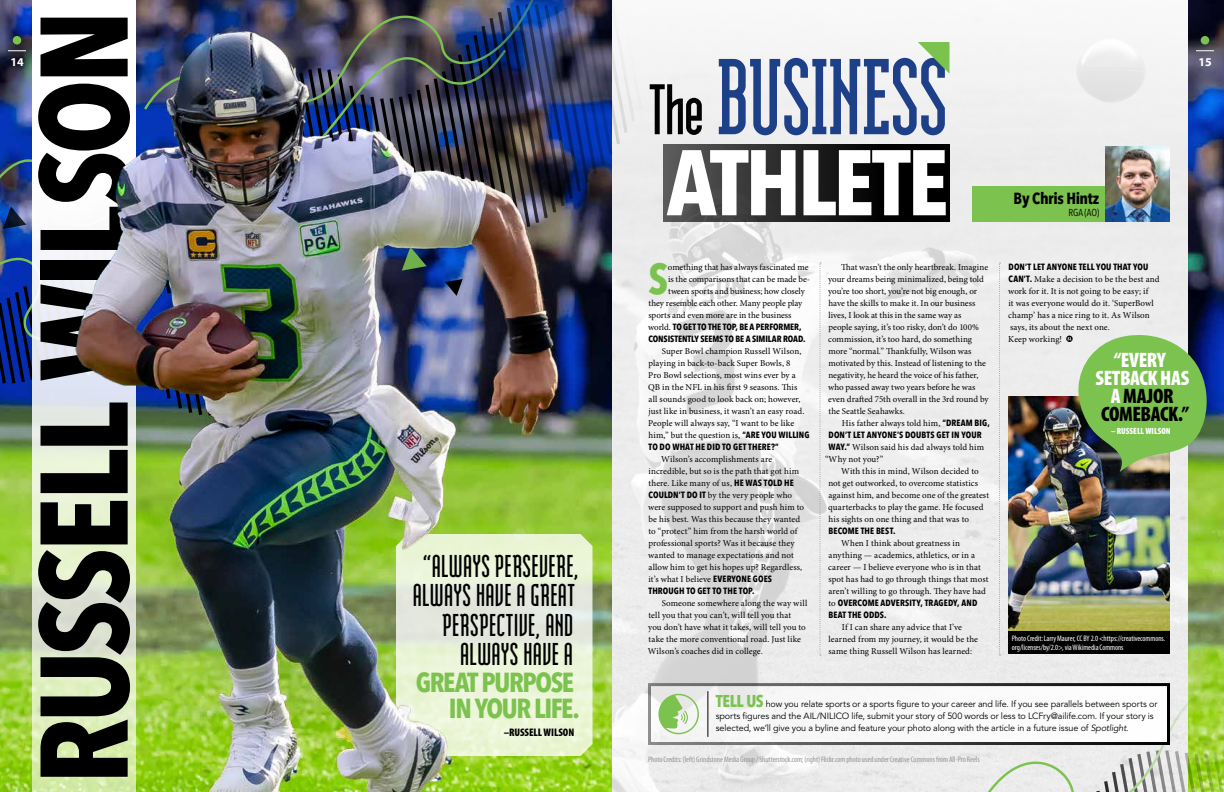
<style>
.page{position:relative;width:1224px;height:792px;background:#fff}
.page>*{position:absolute;margin:0;border:0;box-sizing:border-box;transform-origin:0 0}
.t1{font:700 condensed 123.1px "Avenir Next LT Pro";letter-spacing:-.04em;color:#000}
.t2{font:700 107.6px "Modula OT Serif";letter-spacing:-.025em;color:#1e4089}
.t3{font:700 condensed 92px "Avenir Next LT Pro";letter-spacing:-.035em;color:#fff}
.t4{font:700 condensed 42.9px "Avenir Next LT Pro";color:#7cc24f}
.t5{font:700 31.5px/29.5px "Modula OT Sans";letter-spacing:-.005em;color:#000;text-align:right}
.t6{font:700 condensed 27.3px/26.4px "Avenir Next LT Pro";letter-spacing:-.05em;color:#7cc24f;text-align:right}
.t7{font:900 condensed 21px/18px "Myriad Pro";letter-spacing:-.02em;color:#fff;text-align:center}
.t8{font:700 condensed 16px "Avenir Next LT Pro";letter-spacing:-.025em;color:#000}
.t9{font:700 12px "Myriad Pro";color:#fff}
.t10{font:900 condensed 11px "Myriad Pro";letter-spacing:-.005em;color:#000}
.t11{font:condensed 10px "Avenir Next LT Pro";color:#000}
.t12{font:9px/12px "Minion Pro";letter-spacing:.005em;color:#000}
.t13{font:9px/12px "Avenir LT Pro";letter-spacing:-.01em;color:#000}
.t14{font:700 condensed 9px/12px "Avenir Next LT Pro";letter-spacing:.01em;color:#000}
.t15{font:700 condensed 9px/12px "Avenir Next LT Pro";letter-spacing:-.01em;color:#000}
.t16{font:900 condensed 9px "Myriad Pro";letter-spacing:.005em;color:#fff}
.t17{font:condensed 8px "Myriad Pro";letter-spacing:-.005em;color:#939598}
.t18{font:condensed 8px/9px "Myriad Pro";letter-spacing:-.01em;color:#fff}
.s1{font-family:"Modula OT Sans";font-size:71.4px;color:#000}
.s2{font-family:"Avenir Next LT Pro";font-weight:700;font-stretch:condensed}
.s3{font-family:"Minion Pro";font-weight:400;font-stretch:normal}
.s4{color:#000}
.s5{font-family:"Avenir Next LT Pro";font-weight:700;font-stretch:condensed;font-size:17px;color:#7cc24f}
.s6{font-style:italic}
</style>
<div class="page">
<img style="left:612px;top:37px;width:576px;height:755px">
<img style="left:1188px;top:0;width:36px;height:679px">
<svg style="left:701px;top:144px;width:249px;height:78px;background:#1c1c1c"></svg>
<svg style="left:918px;top:42px;width:32px;height:32px"></svg>
<div style="left:972px;top:186px;width:135px;height:36px;background:#7cc24f"></div>
<img style="left:1105px;top:146px;width:65px;height:76px">
<svg style="left:775px;top:679px;width:449px;height:113px;background:#d9e2c9"></svg>
<div style="left:648px;top:683px;width:522px;height:62px;background:#fff;border:3px solid #000"></div>
<hr style="left:707px;top:691px;width:1px;height:46px;background:#000">
<svg style="left:658px;top:694px;width:41px;height:40px"></svg>
<img style="left:1008px;top:396px;width:162px;height:235px">
<div style="left:1008px;top:631px;width:162px;height:23px;background:#000"></div>
<img style="left:1066px;top:335px;width:141px;height:137px">
<svg style="left:820px;top:262px;width:1px;height:394px"></svg>
<svg style="left:999px;top:262px;width:2px;height:394px"></svg>
<img style="left:0;top:468px;width:594px;height:324px">
<img style="left:0;top:0;width:701px;height:468px">
<div style="left:13px;top:36px;width:8px;height:9px;background:#7cc24f;border-radius:50%"></div>
<svg style="left:1196px;top:50px;width:18px;height:1px"></svg>
<div style="left:1201px;top:36px;width:8px;height:9px;background:#7cc24f;border-radius:50%"></div>
<h1 class="t1" style="left:9px;top:785px;width:776px;rotate:-90deg">RUSSELL WILSON</h1>
<h2 class="t2" style="left:649px;top:43px;width:301px"><span class="s1">The</span> BUSINESS</h2>
<h3 class="t3" style="left:667px;top:127px;width:283px">ATHLETE</h3>
<h3 class="t9" style="left:10px;top:54px;width:15px">14</h3>
<h3 class="t9" style="left:1198px;top:54px;width:15px">15</h3>
<h3 class="t8" style="left:1014px;top:189px;width:87px">By Chris Hintz</h3>
<p class="t11" style="left:1069px;top:206px;width:32px">RGA (AO)</p>
<h3 class="t4" style="left:648px;top:253px;width:21px">S</h3>
<p class="t12" style="left:668px;top:261px;width:142px">omething that has always fascinated me</p>
<p class="t14" style="left:1009px;top:261px;width:141px">DON’T LET ANYONE TELL YOU THAT YOU</p>
<p class="t12" style="left:1008px;top:273px;width:153px"><span class="s2">CAN’T.</span> Make a decision to be the best and work for it. It is not going to be easy; if<br>it was everyone would do it. ‘SuperBowl champ’ has a nice ring to it. As Wilson says, its about the next one.<br>Keep working!</p>
<p class="t12" style="left:828px;top:261px;width:162px;text-indent:13px">That wasn’t the only heartbreak. Imagine your dreams being minimalized, being told you’re too short, you’re not big enough, or have the skills to make it. In our business lives, I look at this in the same way as<br>people saying, it’s too risky, don’t do 100% commission, it’s too hard, do something more “normal.” Thankfully, Wilson was motivated by this. Instead of listening to the negativity, he heard the voice of his father, who passed away two years before he was even drafted 75th overall in the 3rd round by the Seattle Seahawks.</p>
<p class="t12" style="left:842px;top:417px;width:150px">His father always told him, <span class="s2">“DREAM BIG,</span></p>
<p class="t14" style="left:829px;top:429px;width:154px">DON’T LET ANYONE’S DOUBTS GET IN YOUR</p>
<p class="t12" style="left:825px;top:441px;width:161px;text-indent:4px"><span class="s2">WAY.”</span> Wilson said his dad always told him “Why not you?”</p>
<p class="t12" style="left:828px;top:465px;width:162px;text-indent:13px">With this in mind, Wilson decided to not get outworked, to overcome statistics against him, and become one of the greatest quarterbacks to play the game. He focused his sights on one thing and that was to</p>
<p class="t14" style="left:829px;top:525px;width:69px">BECOME THE BEST.</p>
<p class="t12" style="left:828px;top:537px;width:162px;text-indent:13px">When I think about greatness in anything — academics, athletics, or in a career — I believe everyone who is in that spot has had to go through things that most aren’t willing to go through. They have had</p>
<p class="t14" style="left:829px;top:597px;width:150px"><span class="s3">to</span> OVERCOME ADVERSITY, TRAGEDY, AND<br>BEAT THE ODDS.</p>
<p class="t12" style="left:828px;top:621px;width:151px;text-indent:13px">If I can share any advice that I’ve learned from my journey, it would be the same thing Russell Wilson has learned:</p>
<p class="t12" style="left:668px;top:273px;width:143px">is the comparisons that can be made be-</p>
<p class="t12" style="left:668px;top:285px;width:138px">tween sports and business; how closely</p>
<p class="t12" style="left:648px;top:297px;width:155px">they resemble each other. Many people play</p>
<p class="t12" style="left:648px;top:309px;width:145px">sports and even more are in the business</p>
<p class="t15" style="left:648px;top:321px;width:159px"><span class="s3">world.</span> TO GET TO THE TOP, BE A PERFORMER,<br>CONSISTENTLY SEEMS TO BE A SIMILAR ROAD.</p>
<p class="t12" style="left:648px;top:345px;width:163px;text-indent:14px">Super Bowl champion Russell Wilson, playing in back-to-back Super Bowls, 8<br>Pro Bowl selections, most wins ever by a QB in the NFL in his first 9 seasons. This<br>all sounds good to look back on; however, just like in business, it wasn’t an easy road.<br>People will always say, “I want to be like him,” but the question is, <span class="s2">“ARE YOU WILLING</span></p>
<p class="t14" style="left:649px;top:441px;width:132px">TO DO WHAT HE DID TO GET THERE?”</p>
<p class="t12" style="left:648px;top:453px;width:157px;text-indent:13px">Wilson’s accomplishments are incredible, but so is the path that got him there. Like many of us, <span class="s2">HE WAS TOLD HE COULDN’T DO IT</span> by the very people who were supposed to support and push him to be his best. Was this because they wanted to “protect” him from the harsh world of professional sports? Was it because they wanted to manage expectations and not allow him to get his hopes up? Regardless, it’s what I believe <span class="s2">EVERYONE GOES</span></p>
<p class="t14" style="left:649px;top:585px;width:108px">THROUGH TO GET TO THE TOP.</p>
<p class="t12" style="left:648px;top:597px;width:161px;text-indent:14px">Someone somewhere along the way will tell you that you can’t, will tell you that<br>you don’t have what it takes, will tell you to take the more conventional road. Just like Wilson’s coaches did in college.</p>
<h3 class="t7" style="left:1096px;top:351px;width:95px">“EVERY<br>SETBACK HAS<br>A <span class="s4">MAJOR<br>COMEBACK.”</span></h3>
<p class="t16" style="left:1111px;top:426px;width:61px">– RUSSELL WILSON</p>
<h3 class="t5" style="left:412px;top:551px;width:168px">“ALWAYS PERSEVERE,<br>ALWAYS HAVE A GREAT<br>PERSPECTIVE, AND<br>ALWAYS HAVE A</h3>
<h3 class="t6" style="left:416px;top:669px;width:166px">GREAT PURPOSE<br>IN YOUR LIFE.</h3>
<p class="t10" style="left:504px;top:725px;width:72px">–RUSSELL WILSON</p>
<p class="t18" style="left:1012px;top:634px;width:155px">Photo Credit: Larry Maurer, CC BY 2.0 &lt;https://creativecommons. org/licenses/by/2.0&gt;, via Wikimedia Commons</p>
<p class="t13" style="left:716px;top:698px;width:443px"><span class="s5">TELL US</span> how you relate sports or a sports figure to your career and life. If you see parallels between sports or sports figures and the AIL/NILICO life, submit your story of 500 words or less to LCFry@ailife.com. If your story is selected, we’ll give you a byline and feature your photo along with the article in a future issue of <span class="s6">Spotlight.</span></p>
<p class="t17" style="left:648px;top:755px;width:333px">Photo Credits: (left) Grindstone Media Group / Shutterstock.com; (right) Flickr.com photo used under Creative Commons from All-Pro Reels</p>
</div>
